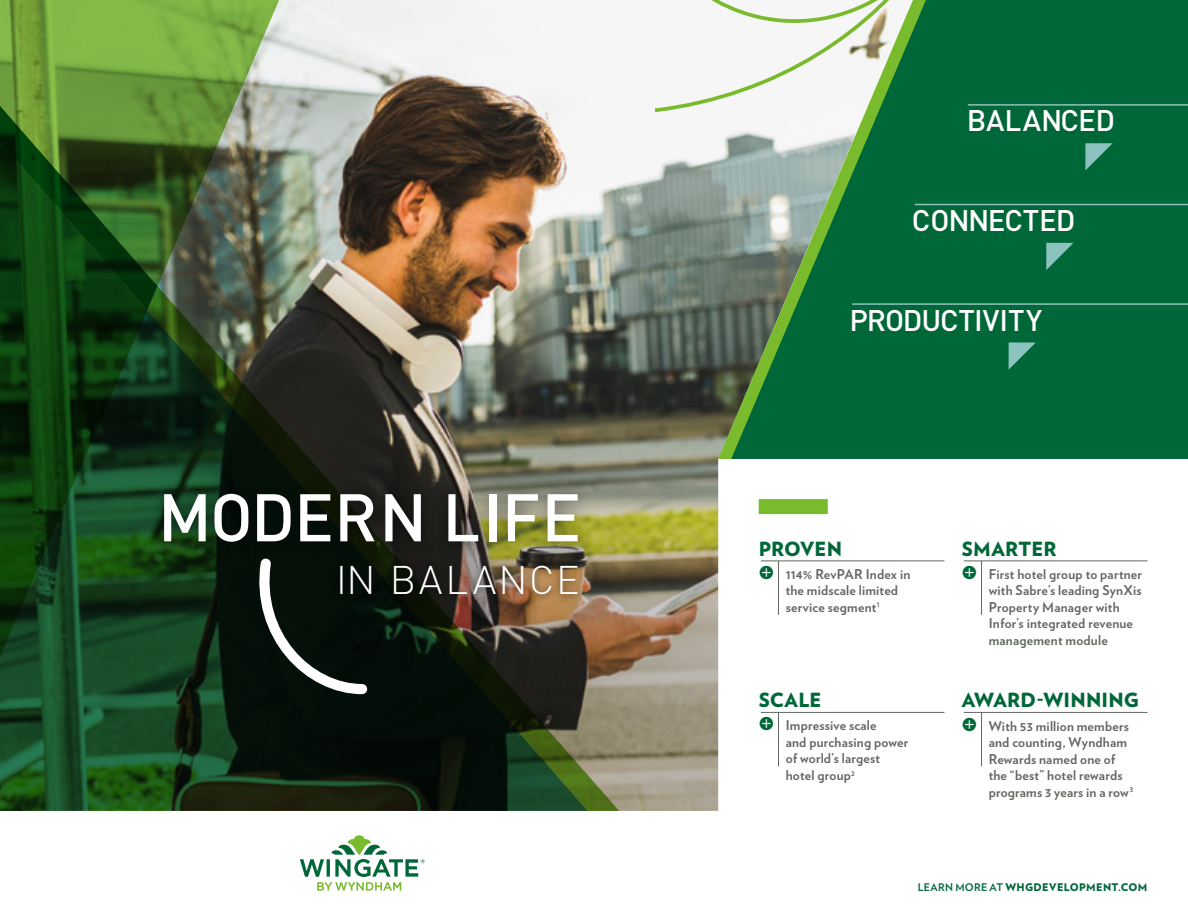
<style>
.page{position:relative;width:1188px;height:918px;background:#fff}
.page>*{position:absolute;margin:0;border:0;box-sizing:border-box;transform-origin:0 0}
.t1{font:500 66.15px "DINOT";letter-spacing:-.005em;color:#fff}
.t2{font:300 39.45px "DINOT";letter-spacing:.05em;color:#fff}
.t3{font:500 29.55px "DINOT";letter-spacing:-.02em;color:#fff}
._1Sheet_-_Sub_Headli{font:900 19.5px "Verlag";letter-spacing:.01em;color:#006739}
._1Sheet_-_WY_Bullete{font:700 13.5px/16.5px "Verlag";letter-spacing:.015em;color:#61675f}
._1Sheet_-_Icon_List{font:900 10.5px "Verlag";letter-spacing:.03em;color:#006739}
.s1{font-family:"Klavika Arrows";font-weight:400;font-size:19.5px;color:#006739}
.s2{font-weight:700}
</style>
<div class="page">
<img style="left:285px;top:0;width:627px;height:811px">
<img style="left:0;top:127px;width:588px;height:684px">
<svg style="left:0;top:0;width:285px;height:689px;background:#3e6532"></svg>
<img style="left:147px;top:286px;width:472px;height:525px">
<svg style="left:0;top:90px;width:158px;height:220px;background:#28571b"></svg>
<svg style="left:300px;top:835px;width:125px;height:56px"></svg>
<div style="left:149px;top:479px;width:444px;height:78px;background:#000;opacity:.5"></div>
<div style="left:333px;top:558px;width:252px;height:44px;background:#000;opacity:.75"></div>
<svg style="left:255px;top:552px;width:117px;height:147px;background:#202923"></svg>
<svg style="left:718px;top:114px;width:13px;height:345px;background:#7b8978"></svg>
<svg style="left:731px;top:0;width:457px;height:459px;background:#157044"></svg>
<svg style="left:1085px;top:143px;width:28px;height:27px"></svg>
<svg style="left:1009px;top:342px;width:27px;height:28px"></svg>
<hr style="left:852px;top:303px;width:336px;height:2px;background:#8dc3be">
<hr style="left:968px;top:104px;width:220px;height:2px;background:#8dc3be">
<svg style="left:1046px;top:243px;width:28px;height:27px"></svg>
<hr style="left:915px;top:204px;width:273px;height:1px;background:#8dc3be">
<svg style="left:624px;top:0;width:373px;height:114px"></svg>
<hr style="left:964px;top:712px;width:183px;height:1px;background:#61675f">
<hr style="left:981px;top:712px;width:1px;height:54px;background:#61675f">
<hr style="left:964px;top:561px;width:183px;height:1px;background:#61675f">
<hr style="left:981px;top:561px;width:1px;height:54px;background:#61675f">
<hr style="left:761px;top:712px;width:183px;height:1px;background:#61675f">
<hr style="left:778px;top:712px;width:1px;height:54px;background:#61675f">
<hr style="left:761px;top:561px;width:183px;height:1px;background:#61675f">
<hr style="left:778px;top:561px;width:1px;height:54px;background:#61675f">
<div style="left:759px;top:499px;width:69px;height:15px;background:#79bb2d"></div>
<p class="t1" style="left:158px;top:472px;width:425px">MODERN LIFE</p>
<p class="t2" style="left:336px;top:553px;width:245px">IN BALANCE</p>
<p class="t3" style="left:967px;top:101px;width:150px">BALANCED</p>
<p class="t3" style="left:912px;top:200px;width:165px">CONNECTED</p>
<p class="t3" style="left:850px;top:300px;width:194px">PRODUCTIVITY</p>
<p class="_1Sheet_-_Sub_Headli" style="left:759px;top:532px;width:85px">PROVEN</p>
<p class="_1Sheet_-_WY_Bullete" style="left:786px;top:565px;width:126px;text-indent:-27px"><span class="s1">#</span> 114% RevPAR Index in the midscale limited service segment<sup>1</sup></p>
<p class="_1Sheet_-_Sub_Headli" style="left:759px;top:684px;width:64px">SCALE</p>
<p class="_1Sheet_-_WY_Bullete" style="left:786px;top:717px;width:124px;text-indent:-27px"><span class="s1">#</span> Impressive scale<br>and purchasing power of world’s largest hotel group<sup>2</sup></p>
<p class="_1Sheet_-_Sub_Headli" style="left:962px;top:532px;width:96px">SMARTER</p>
<p class="_1Sheet_-_WY_Bullete" style="left:989px;top:565px;width:155px;text-indent:-27px"><span class="s1">#</span> First hotel group to partner with Sabre’s leading SynXis<br>Property Manager with<br>Infor’s integrated revenue management module</p>
<p class="_1Sheet_-_Sub_Headli" style="left:962px;top:684px;width:179px">AWARD-WINNING</p>
<p class="_1Sheet_-_WY_Bullete" style="left:989px;top:717px;width:146px;text-indent:-27px"><span class="s1">#</span> With 53 million members and counting, Wyndham<br>Rewards named one of the “best” hotel rewards programs 3 years in a row<sup>3</sup></p>
<p class="_1Sheet_-_Icon_List" style="left:918px;top:878px;width:231px"><span class="s2">LEARN MORE AT</span> WHGDEVELOPMENT.COM</p>
</div>
